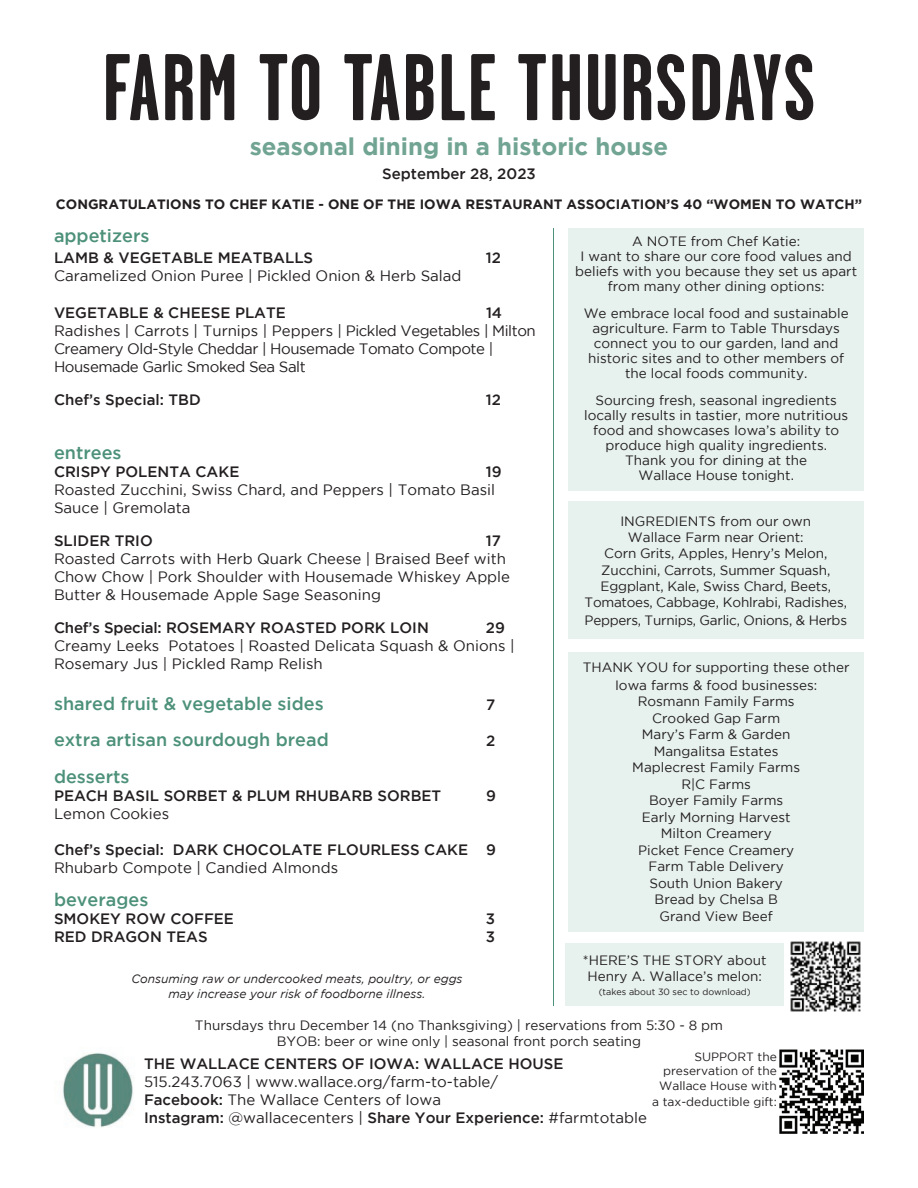
<style>
.page{position:relative;width:918px;height:1188px;background:#fff}
.page>*{position:absolute;margin:0;border:0;box-sizing:border-box;transform-origin:0 0}
.t1{font:700 94.5px "Garage Gothic FB";letter-spacing:.015em;color:#231f20}
.t2{font:700 24px "Gotham";color:#71a492}
.t3{font:500 18px "Gotham";color:#4d917a}
.t4{font:15px/18px "Gotham";color:#231f20}
.t5{font:500 15px "Gotham";color:#231f20}
.t6{font:15px/18px "Gotham";letter-spacing:-.03em;color:#231f20}
.t7{font:13.5px/16.5px "Gotham";color:#231f20;text-align:center}
.t8{font:700 13.5px "Gotham";color:#231f20}
.t9{font:13.5px "Gotham";letter-spacing:-.02em;color:#231f20}
.t10{font:italic 12px/14.4px "Gotham";color:#231f20;text-align:center}
.t11{font:12px/14.4px "Gotham";color:#231f20;text-align:right}
.t12{font:9px "Gotham";color:#231f20}
.s1{font-weight:500}
</style>
<div class="page">
<img style="left:63px;top:1053px;width:71px;height:75px">
<div style="left:568px;top:652px;width:296px;height:280px;background:#e7f1ee"></div>
<hr style="left:553px;top:228px;width:1px;height:778px;background:#4d917a">
<div style="left:568px;top:502px;width:296px;height:137px;background:#e7f1ee"></div>
<div style="left:568px;top:228px;width:296px;height:263px;background:#e7f1ee"></div>
<img style="left:779px;top:1049px;width:85px;height:85px">
<div style="left:566px;top:944px;width:218px;height:62px;background:#e7f1ee"></div>
<img style="left:790px;top:941px;width:71px;height:71px">
<h1 class="t1" style="left:102px;top:37px;width:715px">FARM TO TABLE THURSDAYS</h1>
<h2 class="t2" style="left:250px;top:132px;width:420px">seasonal dining in a historic house</h2>
<p class="t5" style="left:382px;top:165px;width:155px">September 28, 2023</p>
<p class="t8" style="left:56px;top:197px;width:808px">CONGRATULATIONS TO CHEF KATIE - ONE OF THE IOWA RESTAURANT ASSOCIATION’S 40 “WOMEN TO WATCH”</p>
<h3 class="t3" style="left:54px;top:225px;width:97px">appetizers</h3>
<p class="t5" style="left:54px;top:249px;width:261px">LAMB &amp; VEGETABLE MEATBALLS</p>
<p class="t5" style="left:486px;top:249px;width:17px">12</p>
<p class="t4" style="left:54px;top:267px;width:409px">Caramelized Onion Puree | Pickled Onion &amp; Herb Salad</p>
<p class="t5" style="left:54px;top:304px;width:233px">VEGETABLE &amp; CHEESE PLATE</p>
<p class="t5" style="left:486px;top:304px;width:18px">14</p>
<p class="t6" style="left:54px;top:321px;width:483px">Radishes | Carrots | Turnips | Peppers | Pickled Vegetables | Milton<br>Creamery Old-Style Cheddar | Housemade Tomato Compote |<br>Housemade Garlic Smoked Sea Salt</p>
<p class="t5" style="left:54px;top:391px;width:148px">Chef’s Special: TBD</p>
<p class="t5" style="left:486px;top:391px;width:17px">12</p>
<h3 class="t3" style="left:54px;top:443px;width:69px">entrees</h3>
<p class="t5" style="left:54px;top:464px;width:187px">CRISPY POLENTA CAKE</p>
<p class="t5" style="left:486px;top:464px;width:17px">19</p>
<p class="t4" style="left:54px;top:481px;width:443px">Roasted Zucchini, Swiss Chard, and Peppers | Tomato Basil<br>Sauce | Gremolata</p>
<p class="t5" style="left:54px;top:533px;width:100px">SLIDER TRIO</p>
<p class="t5" style="left:486px;top:533px;width:17px">17</p>
<p class="t4" style="left:54px;top:550px;width:458px">Roasted Carrots with Herb Quark Cheese | Braised Beef with<br>Chow Chow | Pork Shoulder with Housemade Whiskey Apple<br>Butter &amp; Housemade Apple Sage Seasoning</p>
<p class="t5" style="left:54px;top:620px;width:376px">Chef’s Special: ROSEMARY ROASTED PORK LOIN</p>
<p class="t5" style="left:486px;top:620px;width:21px">29</p>
<p class="t4" style="left:54px;top:637px;width:462px">Creamy Leeks Potatoes | Roasted Delicata Squash &amp; Onions |<br>Rosemary Jus | Pickled Ramp Relish</p>
<h3 class="t3" style="left:54px;top:693px;width:271px">shared fruit &amp; vegetable sides</h3>
<p class="t5" style="left:486px;top:696px;width:11px">7</p>
<h3 class="t3" style="left:54px;top:730px;width:276px">extra artisan sourdough bread</h3>
<p class="t5" style="left:486px;top:732px;width:11px">2</p>
<h3 class="t3" style="left:54px;top:766px;width:77px">desserts</h3>
<p class="t5" style="left:54px;top:787px;width:389px">PEACH BASIL SORBET &amp; PLUM RHUBARB SORBET</p>
<p class="t5" style="left:486px;top:787px;width:11px">9</p>
<p class="t4" style="left:54px;top:804px;width:117px">Lemon Cookies</p>
<p class="t5" style="left:54px;top:841px;width:443px">Chef’s Special: DARK CHOCOLATE FLOURLESS CAKE 9</p>
<p class="t4" style="left:54px;top:858px;width:286px">Rhubarb Compote | Candied Almonds</p>
<h3 class="t3" style="left:54px;top:890px;width:96px">beverages</h3>
<p class="t5" style="left:54px;top:911px;width:181px">SMOKEY ROW COFFEE</p>
<p class="t5" style="left:486px;top:911px;width:11px">3</p>
<p class="t5" style="left:54px;top:929px;width:155px">RED DRAGON TEAS</p>
<p class="t5" style="left:486px;top:929px;width:11px">3</p>
<p class="t10" style="left:131px;top:972px;width:333px">Consuming raw or undercooked meats, poultry, or eggs may increase your risk of foodborne illness.</p>
<p class="t7" style="left:575px;top:234px;width:284px;line-height:15px">A NOTE from Chef Katie:<br>I want to share our core food values and beliefs with you because they set us apart from many other dining options:</p>
<p class="t7" style="left:584px;top:306px;width:266px;line-height:15px">We embrace local food and sustainable agriculture. Farm to Table Thursdays connect you to our garden, land and historic sites and to other members of the local foods community.</p>
<p class="t7" style="left:584px;top:393px;width:265px;line-height:15px">Sourcing fresh, seasonal ingredients locally results in tastier, more nutritious food and showcases Iowa’s ability to produce high quality ingredients.<br>Thank you for dining at the<br>Wallace House tonight.</p>
<p class="t7" style="left:585px;top:513px;width:264px">INGREDIENTS from our own<br>Wallace Farm near Orient:<br>Corn Grits, Apples, Henry’s Melon, Zucchini, Carrots, Summer Squash, Eggplant, Kale, Swiss Chard, Beets, Tomatoes, Cabbage, Kohlrabi, Radishes,</p>
<p class="t9" style="left:585px;top:613px;width:264px">Peppers, Turnips, Garlic, Onions, &amp; Herbs</p>
<p class="t7" style="left:583px;top:658px;width:268px;line-height:18px">THANK YOU for supporting these other<br>Iowa farms &amp; food businesses:</p>
<p class="t7" style="left:632px;top:693px;width:169px">Rosmann Family Farms<br>Crooked Gap Farm<br>Mary’s Farm &amp; Garden<br>Mangalitsa Estates<br>Maplecrest Family Farms<br>R|C Farms<br>Boyer Family Farms<br>Early Morning Harvest<br>Milton Creamery<br>Picket Fence Creamery<br>Farm Table Delivery<br>South Union Bakery<br>Bread by Chelsa B<br>Grand View Beef</p>
<p class="t7" style="left:583px;top:952px;width:185px">*HERE’S THE STORY about<br>Henry A. Wallace’s melon:</p>
<p class="t12" style="left:599px;top:987px;width:154px">(takes about 30 sec to download)</p>
<p class="t7" style="left:195px;top:1017px;width:530px">Thursdays thru December 14 (no Thanksgiving) | reservations from 5:30 - 8 pm<br>BYOB: beer or wine only | seasonal front porch seating</p>
<p class="t11" style="left:659px;top:1049px;width:119px">SUPPORT the preservation of the<br>Wallace House with</p>
<p class="t11" style="left:652px;top:1094px;width:126px">a tax-deductible gift:</p>
<p class="t5" style="left:144px;top:1056px;width:421px">THE WALLACE CENTERS OF IOWA: WALLACE HOUSE</p>
<p class="t4" style="left:144px;top:1073px;width:504px">515.243.7063 | www.wallace.org/farm-to-table/<br><span class="s1">Facebook:</span> The Wallace Centers of Iowa<br><span class="s1">Instagram:</span> @wallacecenters | <span class="s1">Share Your Experience:</span> #farmtotable</p>
</div>
